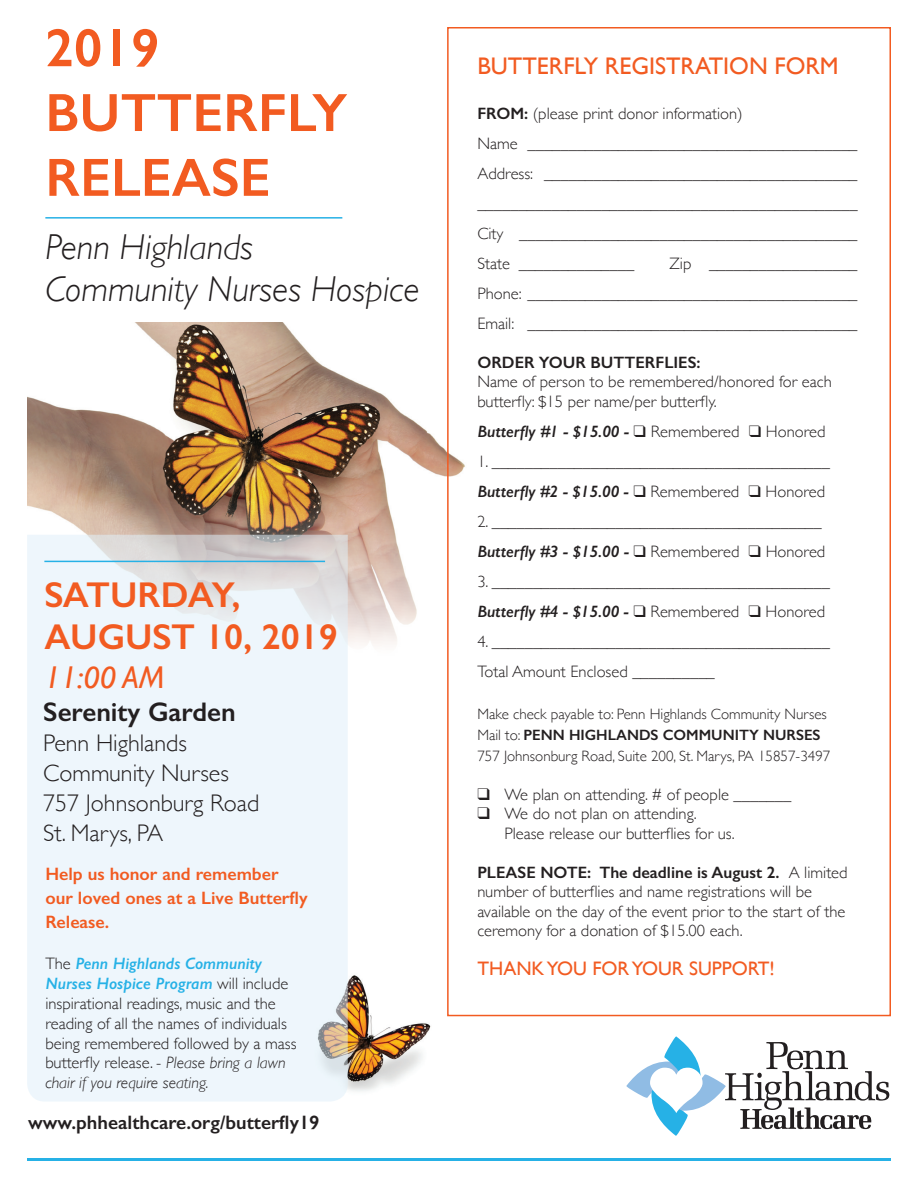
<style>
.page{position:relative;width:918px;height:1188px;background:#fff}
.page>*{position:absolute;margin:0;border:0;box-sizing:border-box;transform-origin:0 0}
.t1{font:600 54px/64.8px "Gill Sans";color:#f25b21}
.t2{font:italic 300 36px/42px "Gill Sans";color:#231f20}
.t3{font:600 36px/42px "Gill Sans";color:#f25b21}
.t4{font:italic 31.5px "Gill Sans";color:#f25b21}
.t5{font:600 27px "Gill Sans";color:#231f20}
.t6{font:300 24px/30px "Gill Sans";color:#231f20}
.t7{font:24px "Gill Sans";color:#f25b21}
.t8{font:600 19.5px "Gill Sans";color:#231f20}
.t9{font:19.5px "Gill Sans";color:#f25b21}
.t10{font:600 18px/24px "Gill Sans";color:#f25b21}
.t11{font:300 16.5px/30px "Gill Sans";color:#231f20}
.t12{font:italic 600 16.5px "Gill Sans";color:#231f20}
.t13{font:600 16.5px "Gill Sans";color:#231f20}
.t14{font:300 15px/21px "Gill Sans";color:#231f20}
.s1{font-weight:600;font-style:italic;color:#26b1e6}
.s2{font-style:italic}
.s3{font-weight:600}
.s4{font-weight:300;font-style:normal}
.s5{font-weight:600;font-style:italic}
</style>
<div class="page">
<svg style="left:626px;top:1036px;width:263px;height:100px"></svg>
<img style="left:348px;top:975px;width:83px;height:117px">
<img style="left:27px;top:323px;width:438px;height:321px">
<svg style="left:27px;top:535px;width:321px;height:566px;background:#ebf2f7"></svg>
<hr style="left:27px;top:1158px;width:864px;height:3px;background:#26b1e6">
<hr style="left:44px;top:561px;width:281px;height:1px;background:#26b1e6">
<hr style="left:45px;top:217px;width:297px;height:2px;background:#26b1e6">
<h1 class="t1" style="left:45px;top:15px;width:304px">2019<br>BUTTERFLY<br>RELEASE</h1>
<h2 class="t2" style="left:45px;top:226px;width:376px">Penn Highlands<br>Community Nurses Hospice</h2>
<h2 class="t3" style="left:44px;top:573px;width:295px">SATURDAY,<br>AUGUST 10, 2019</h2>
<h3 class="t4" style="left:44px;top:660px;width:122px">11:00 AM</h3>
<h3 class="t5" style="left:43px;top:696px;width:194px">Serenity Garden</h3>
<h3 class="t6" style="left:43px;top:727px;width:217px">Penn Highlands<br>Community Nurses<br>757 Johnsonburg Road<br>St. Marys, PA</h3>
<p class="t10" style="left:45px;top:862px;width:264px">Help us honor and remember our loved ones at a Live Butterfly<br>Release.</p>
<p class="t11" style="left:45px;top:953px;width:253px;line-height:19.8px">The <span class="s1">Penn Highlands Community Nurses Hospice Program</span> will include inspirational readings, music and the reading of all the names of individuals being remembered followed by a mass butterfly release. - <span class="s2">Please bring a lawn chair if you require seating.</span></p>
<p class="t8" style="left:28px;top:1111px;width:293px">www.phhealthcare.org/butterfly19</p>
<h3 class="t7" style="left:477px;top:52px;width:363px">BUTTERFLY REGISTRATION FORM</h3>
<p class="t11" style="left:477px;top:98px;width:382px"><span class="s3">FROM:</span> (please print donor information)<br>Name ________________________________________ Address: ______________________________________ ______________________________________________ City _________________________________________ State ______________</p>
<p class="t11" style="left:477px;top:248px;width:382px;text-align:justify;text-indent:192px">Zip __________________ Phone: ________________________________________ Email: ________________________________________</p>
<p class="t13" style="left:477px;top:352px;width:225px">ORDER YOUR BUTTERFLIES:</p>
<p class="t11" style="left:477px;top:371px;width:356px;line-height:19.5px">Name of person to be remembered/honored for each butterfly: $15 per name/per butterfly.</p>
<p class="t12" style="left:477px;top:421px;width:350px">Butterfly #1 - $15.00 - ❑ <span class="s4">Remembered</span> ❑ <span class="s4">Honored</span></p>
<p class="t11" style="left:477px;top:446px;width:354px">1. _________________________________________<br><span class="s5">Butterfly #2 - $15.00 -</span> ❑ Remembered ❑ Honored</p>
<p class="t11" style="left:477px;top:506px;width:350px">2. ________________________________________<br><span class="s5">Butterfly #3 - $15.00 -</span> ❑ Remembered ❑ Honored</p>
<p class="t11" style="left:477px;top:566px;width:354px">3. _________________________________________<br><span class="s5">Butterfly #4 - $15.00 -</span> ❑ Remembered ❑ Honored</p>
<p class="t11" style="left:477px;top:626px;width:354px">4. _________________________________________<br>Total Amount Enclosed __________</p>
<p class="t14" style="left:477px;top:703px;width:355px">Make check payable to: Penn Highlands Community Nurses<br>Mail to: <span class="s3">PENN HIGHLANDS COMMUNITY NURSES<br></span>757 Johnsonburg Road, Suite 200, St. Marys, PA 15857-3497</p>
<p class="t11" style="left:477px;top:779px;width:315px">❑ We plan on attending. # of people _______</p>
<p class="t11" style="left:504px;top:803px;width:232px;line-height:19.5px;text-indent:-27px">❑ We do not plan on attending.<br>Please release our butterflies for us.</p>
<p class="t11" style="left:477px;top:862px;width:372px;line-height:19.5px"><span class="s3">PLEASE NOTE: The deadline is August 2.</span> A limited number of butterflies and name registrations will be available on the day of the event prior to the start of the ceremony for a donation of $15.00 each.</p>
<p class="t9" style="left:477px;top:957px;width:299px">THANK YOU FOR YOUR SUPPORT!</p>
</div>
